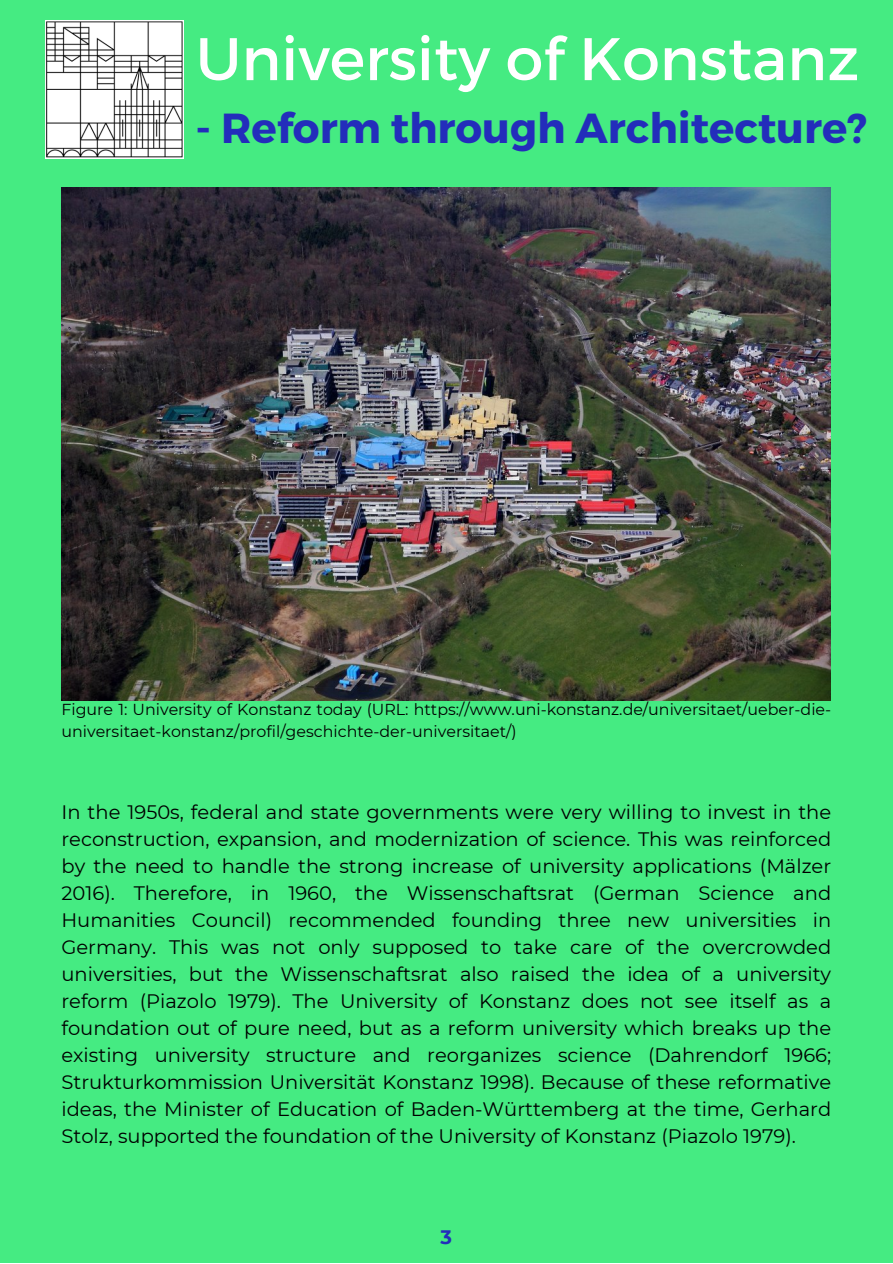
<style>
.page{position:relative;width:893px;height:1264px;background:#fff}
.page>*{position:absolute;margin:0;border:0;box-sizing:border-box;transform-origin:0 0}
.t1{font:60px "Montserrat";color:#fff}
.t2{font:700 42px "Montserrat";color:#232dbb}
.t3{font:19.5px/27px "Montserrat";color:#000;text-align:justify}
.t4{font:700 19.5px "Montserrat";color:#232dbb}
.t5{font:15.9px/21.3px "Montserrat";color:#000}
</style>
<div class="page">
<div style="left:0;top:0;width:892px;height:1262px;background:#45eb82"></div>
<img style="left:61px;top:188px;width:769px;height:512px">
<img style="left:46px;top:21px;width:137px;height:137px">
<p class="t1" style="left:196px;top:20px;width:665px">University of Konstanz</p>
<p class="t2" style="left:196px;top:101px;width:673px">- Reform through Architecture?</p>
<p class="t5" style="left:61px;top:698px;width:771px">Figure 1: University of Konstanz today (URL: https://www.uni-konstanz.de/universitaet/ueber-die&shy;universitaet-konstanz/profil/geschichte-der-universitaet/)</p>
<p class="t3" style="left:61px;top:798px;width:771px">In the 1950s, federal and state governments were very willing to invest in the reconstruction, expansion, and modernization of science. This was reinforced by the need to handle the strong increase of university applications (Mälzer 2016). Therefore, in 1960, the Wissenschaftsrat (German Science and Humanities Council) recommended founding three new universities in Germany. This was not only supposed to take care of the overcrowded universities, but the Wissenschaftsrat also raised the idea of a university reform (Piazolo 1979). The University of Konstanz does not see itself as a foundation out of pure need, but as a reform university which breaks up the existing university structure and reorganizes science (Dahrendorf 1966; Strukturkommission Universität Konstanz 1998). Because of these reformative ideas, the Minister of Education of Baden-Württemberg at the time, Gerhard Stolz, supported the foundation of the University of Konstanz (Piazolo 1979).</p>
<p class="t4" style="left:440px;top:1225px;width:13px">3</p>
</div>
